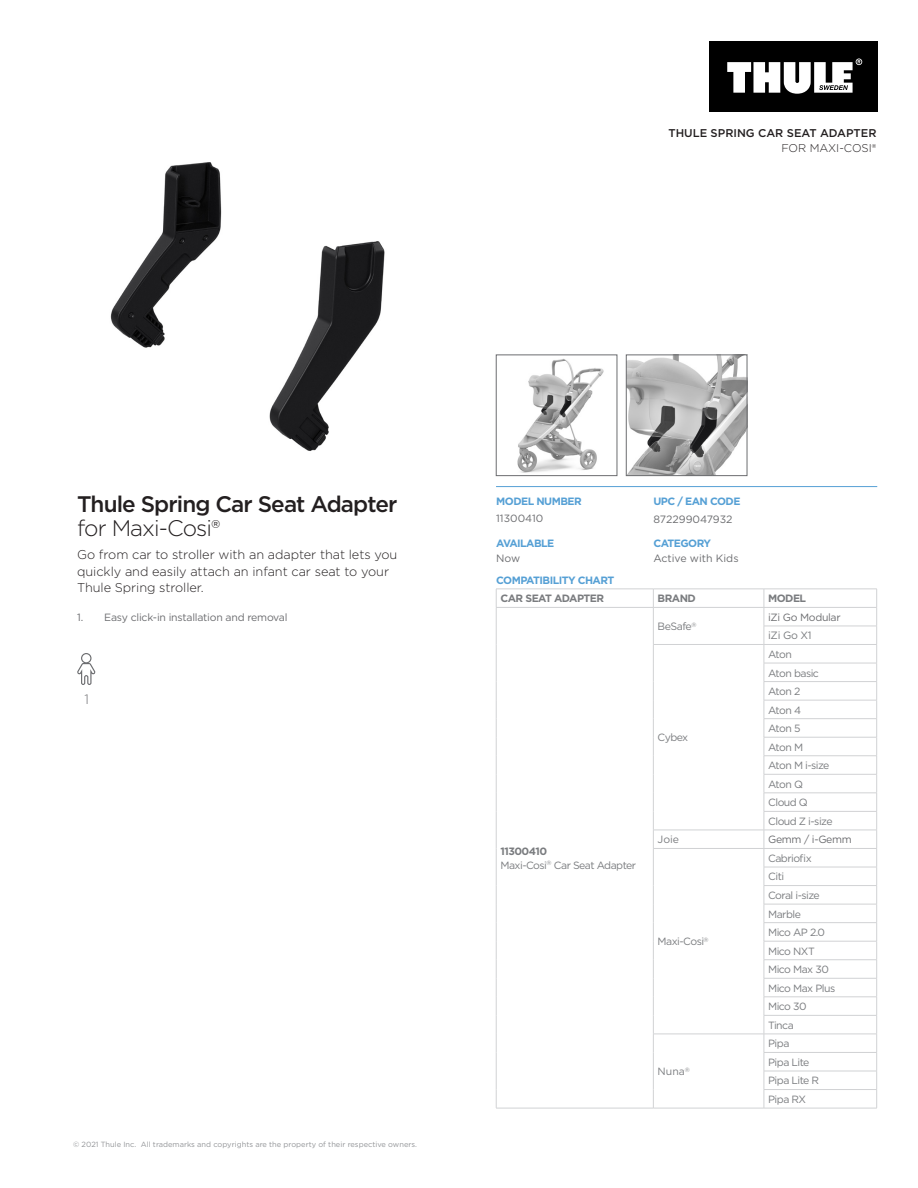
<style>
.page{position:relative;width:918px;height:1188px;background:#fff}
.page>*{position:absolute;margin:0;border:0;box-sizing:border-box;transform-origin:0 0}
.Product_Name_-_large{font:500 22.5px/24px "Gotham";letter-spacing:-.04em;color:#231f20}
.t1{font:300 13.65px "Gotham";color:#6c6d70}
.Intro_Product_Subhea{font:300 12.75px/16.5px "Gotham";letter-spacing:-.005em;color:#231f20}
.Sku_Name{font:500 11.25px/14.2px "Gotham";color:#231f20;text-align:right}
.Thule_AttributeName{font:700 10.65px "Gotham";letter-spacing:-.05em;color:#56a0d5}
.Thule_AttributeValue{font:700 10.65px "Gotham";letter-spacing:-.05em;color:#7a7c7f}
.Thule_AttributeValue-2{font:10.65px "Gotham";color:#6c6d70}
.Thule_AttributeValue-3{font:10.65px "Gotham";letter-spacing:-.05em;color:#7a7c7f}
.Thule_AttributeValue-4{font:10.5px "Gotham";letter-spacing:-.05em;color:#7a7c7f}
.Thule_AttributeValue-5{font:10.5px "Gotham";letter-spacing:-.02em;color:#6c6d70}
.Thule_AttributeValue-6{font:10.5px "Gotham";color:#6c6d70}
.t2{font:7.5px "Gotham";color:#939598}
.s1{font-weight:300}
.s2{color:#fff}
</style>
<div class="page">
<svg style="left:496px;top:588px;width:381px;height:520px"></svg>
<hr style="left:764px;top:644px;width:113px;height:1px;background:#d1d2d4">
<hr style="left:764px;top:663px;width:113px;height:1px;background:#d1d2d4">
<hr style="left:496px;top:607px;width:157px;height:1px;background:#d1d2d4">
<hr style="left:653px;top:607px;width:111px;height:1px;background:#d1d2d4">
<hr style="left:653px;top:830px;width:111px;height:1px;background:#d1d2d4">
<hr style="left:653px;top:848px;width:111px;height:1px;background:#d1d2d4">
<hr style="left:653px;top:1034px;width:111px;height:1px;background:#d1d2d4">
<hr style="left:764px;top:607px;width:113px;height:1px;background:#d1d2d4">
<hr style="left:764px;top:626px;width:113px;height:1px;background:#d1d2d4">
<hr style="left:764px;top:681px;width:113px;height:1px;background:#d1d2d4">
<hr style="left:764px;top:700px;width:113px;height:1px;background:#d1d2d4">
<hr style="left:764px;top:718px;width:113px;height:1px;background:#d1d2d4">
<hr style="left:764px;top:737px;width:113px;height:1px;background:#d1d2d4">
<hr style="left:764px;top:756px;width:113px;height:1px;background:#d1d2d4">
<hr style="left:764px;top:774px;width:113px;height:1px;background:#d1d2d4">
<hr style="left:764px;top:793px;width:113px;height:1px;background:#d1d2d4">
<hr style="left:764px;top:811px;width:113px;height:1px;background:#d1d2d4">
<hr style="left:764px;top:830px;width:113px;height:1px;background:#d1d2d4">
<hr style="left:764px;top:848px;width:113px;height:1px;background:#d1d2d4">
<hr style="left:764px;top:867px;width:113px;height:1px;background:#d1d2d4">
<hr style="left:764px;top:885px;width:113px;height:1px;background:#d1d2d4">
<hr style="left:764px;top:904px;width:113px;height:1px;background:#d1d2d4">
<hr style="left:764px;top:922px;width:113px;height:1px;background:#d1d2d4">
<hr style="left:764px;top:941px;width:113px;height:1px;background:#d1d2d4">
<hr style="left:764px;top:959px;width:113px;height:1px;background:#d1d2d4">
<hr style="left:764px;top:978px;width:113px;height:1px;background:#d1d2d4">
<hr style="left:764px;top:997px;width:113px;height:1px;background:#d1d2d4">
<hr style="left:764px;top:1015px;width:113px;height:1px;background:#d1d2d4">
<hr style="left:764px;top:1034px;width:113px;height:1px;background:#d1d2d4">
<hr style="left:764px;top:1052px;width:113px;height:1px;background:#d1d2d4">
<hr style="left:764px;top:1071px;width:113px;height:1px;background:#d1d2d4">
<hr style="left:764px;top:1089px;width:113px;height:1px;background:#d1d2d4">
<hr style="left:496px;top:589px;width:157px;height:1px;background:#d1d2d4">
<svg style="left:496px;top:590px;width:1px;height:518px"></svg>
<hr style="left:653px;top:589px;width:111px;height:1px;background:#d1d2d4">
<svg style="left:653px;top:590px;width:1px;height:518px"></svg>
<hr style="left:764px;top:589px;width:113px;height:1px;background:#d1d2d4">
<svg style="left:764px;top:589px;width:1px;height:519px"></svg>
<svg style="left:876px;top:590px;width:1px;height:518px"></svg>
<hr style="left:653px;top:644px;width:111px;height:1px;background:#d1d2d4">
<hr style="left:496px;top:1108px;width:157px;height:1px;background:#d1d2d4">
<hr style="left:653px;top:1108px;width:111px;height:1px;background:#d1d2d4">
<hr style="left:764px;top:1108px;width:113px;height:1px;background:#d1d2d4">
<img style="left:628px;top:357px;width:117px;height:117px">
<div style="left:626px;top:355px;width:121px;height:121px;border:1px solid #6c6d70"></div>
<img style="left:517px;top:359px;width:87px;height:114px">
<div style="left:496px;top:355px;width:121px;height:121px;border:1px solid #6c6d70"></div>
<div style="left:709px;top:41px;width:168px;height:71px;background:#000"></div>
<svg style="left:727px;top:59px;width:135px;height:35px"></svg>
<svg style="left:77px;top:653px;width:19px;height:32px"></svg>
<hr style="left:496px;top:486px;width:381px;height:1px;background:#56a0d5">
<img style="left:110px;top:162px;width:275px;height:289px">
<p class="Sku_Name" style="left:668px;top:126px;width:210px">THULE SPRING CAR SEAT ADAPTER<br><span class="s1">FOR MAXI-COSI®</span></p>
<p class="Product_Name_-_large" style="left:77px;top:492px;width:322px">Thule Spring Car Seat Adapter <span class="s1">for Maxi-Cosi®</span></p>
<p class="Intro_Product_Subhea" style="left:77px;top:546px;width:322px">Go from car to stroller with an adapter that lets you quickly and easily attach an infant car seat to your<br>Thule Spring stroller.</p>
<p class="Thule_AttributeValue-5" style="left:77px;top:610px;width:212px">1. Easy click-in installation and removal</p>
<p class="t1" style="left:84px;top:690px;width:6px">1</p>
<p class="t2" style="left:73px;top:1140px;width:345px">© 2021 Thule Inc. All trademarks and copyrights are the property of their respective owners.</p>
<p class="Thule_AttributeName" style="left:496px;top:494px;width:87px">MODEL NUMBER</p>
<p class="Thule_AttributeName" style="left:653px;top:494px;width:89px">UPC / EAN CODE</p>
<p class="Thule_AttributeValue-6" style="left:496px;top:512px;width:49px">11300410</p>
<p class="Thule_AttributeValue-2" style="left:653px;top:512px;width:81px">872299047932</p>
<p class="Thule_AttributeName" style="left:496px;top:536px;width:84px">AVAILABLE <span class="s2">(US)</span></p>
<p class="Thule_AttributeName" style="left:653px;top:536px;width:59px">CATEGORY</p>
<p class="Thule_AttributeValue-2" style="left:496px;top:552px;width:26px">Now</p>
<p class="Thule_AttributeValue-2" style="left:653px;top:552px;width:87px">Active with Kids</p>
<p class="Thule_AttributeName" style="left:496px;top:573px;width:120px">COMPATIBILITY CHART</p>
<p class="Thule_AttributeValue" style="left:500px;top:592px;width:105px">CAR SEAT ADAPTER</p>
<p class="Thule_AttributeValue" style="left:658px;top:592px;width:40px">BRAND</p>
<p class="Thule_AttributeValue" style="left:768px;top:592px;width:40px">MODEL</p>
<p class="Thule_AttributeValue-3" style="left:658px;top:620px;width:40px">BeSafe<sup>®</sup></p>
<p class="Thule_AttributeValue-4" style="left:658px;top:731px;width:32px">Cybex</p>
<p class="Thule_AttributeValue-5" style="left:768px;top:610px;width:74px">iZi Go Modular</p>
<p class="Thule_AttributeValue-3" style="left:768px;top:629px;width:45px">iZi Go X1</p>
<p class="Thule_AttributeValue-4" style="left:768px;top:648px;width:25px">Aton</p>
<p class="Thule_AttributeValue-4" style="left:768px;top:666px;width:52px">Aton basic</p>
<p class="Thule_AttributeValue-4" style="left:768px;top:685px;width:34px">Aton 2</p>
<p class="Thule_AttributeValue-4" style="left:768px;top:703px;width:34px">Aton 4</p>
<p class="Thule_AttributeValue-4" style="left:768px;top:722px;width:34px">Aton 5</p>
<p class="Thule_AttributeValue-4" style="left:768px;top:740px;width:36px">Aton M</p>
<p class="Thule_AttributeValue-4" style="left:768px;top:759px;width:63px">Aton M i-size</p>
<p class="Thule_AttributeValue-4" style="left:768px;top:777px;width:36px">Aton Q</p>
<p class="Thule_AttributeValue-4" style="left:768px;top:796px;width:41px">Cloud Q</p>
<p class="Thule_AttributeValue-4" style="left:768px;top:814px;width:66px">Cloud Z i-size</p>
<p class="Thule_AttributeValue" style="left:500px;top:844px;width:48px">11300410</p>
<p class="Thule_AttributeValue-4" style="left:500px;top:858px;width:137px">Maxi-Cosi<sup>®</sup> Car Seat Adapter</p>
<p class="Thule_AttributeValue-4" style="left:658px;top:833px;width:23px">Joie</p>
<p class="Thule_AttributeValue-5" style="left:768px;top:833px;width:85px">Gemm / i-Gemm</p>
<p class="Thule_AttributeValue-4" style="left:658px;top:935px;width:53px">Maxi-Cosi<sup>®</sup></p>
<p class="Thule_AttributeValue-4" style="left:658px;top:1065px;width:34px">Nuna<sup>®</sup></p>
<p class="Thule_AttributeValue-4" style="left:768px;top:852px;width:45px">Cabriofix</p>
<p class="Thule_AttributeValue-4" style="left:768px;top:870px;width:17px">Citi</p>
<p class="Thule_AttributeValue-4" style="left:768px;top:889px;width:53px">Coral i-size</p>
<p class="Thule_AttributeValue-4" style="left:768px;top:907px;width:34px">Marble</p>
<p class="Thule_AttributeValue-4" style="left:768px;top:926px;width:59px">Mico AP 2.0</p>
<p class="Thule_AttributeValue-4" style="left:768px;top:944px;width:48px">Mico NXT</p>
<p class="Thule_AttributeValue-4" style="left:768px;top:963px;width:62px">Mico Max 30</p>
<p class="Thule_AttributeValue-4" style="left:768px;top:981px;width:69px">Mico Max Plus</p>
<p class="Thule_AttributeValue-4" style="left:768px;top:1000px;width:40px">Mico 30</p>
<p class="Thule_AttributeValue-4" style="left:768px;top:1018px;width:27px">Tinca</p>
<p class="Thule_AttributeValue-4" style="left:768px;top:1037px;width:23px">Pipa</p>
<p class="Thule_AttributeValue-4" style="left:768px;top:1055px;width:43px">Pipa Lite</p>
<p class="Thule_AttributeValue-4" style="left:768px;top:1074px;width:52px">Pipa Lite R</p>
<p class="Thule_AttributeValue-4" style="left:768px;top:1093px;width:40px">Pipa RX</p>
</div>
